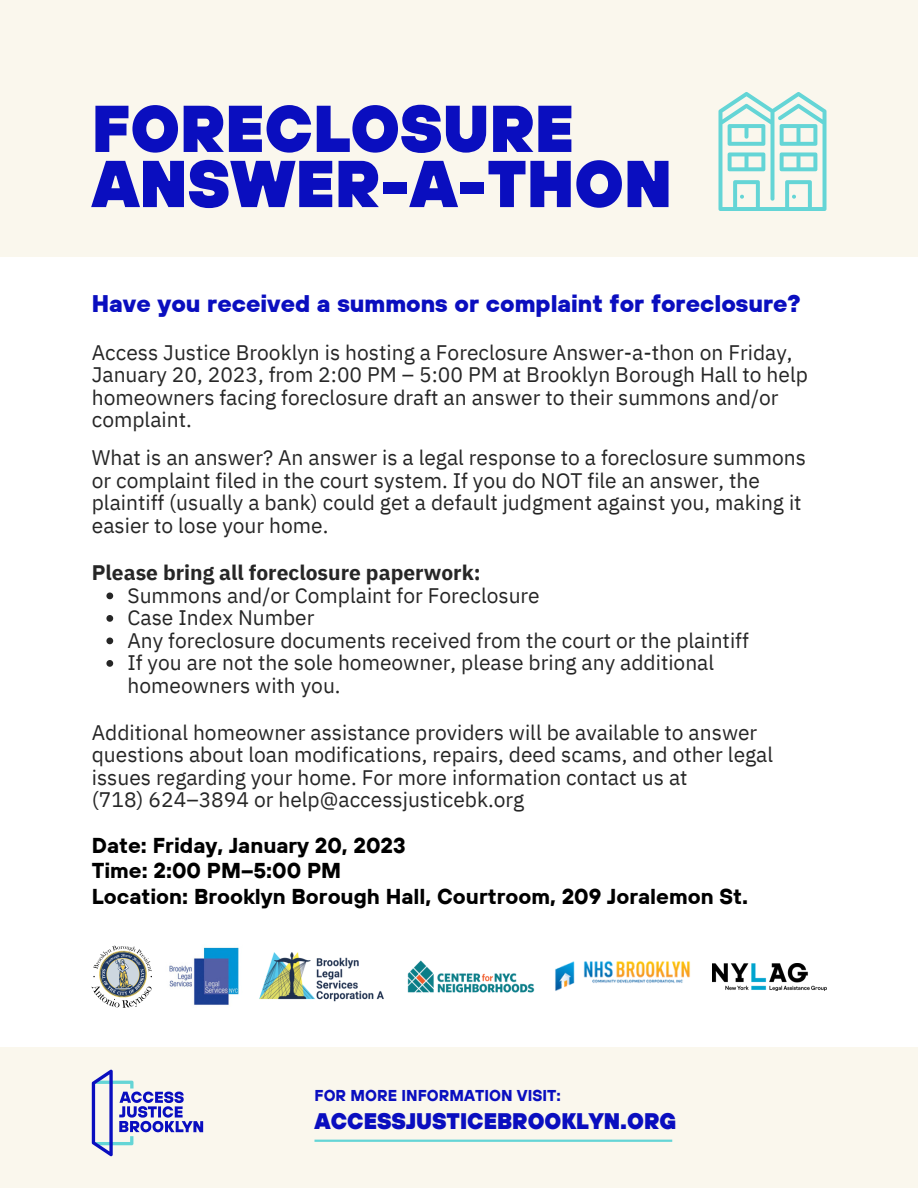
<style>
.page{position:relative;width:918px;height:1188px;background:#fff}
.page>*{position:absolute;margin:0;border:0;box-sizing:border-box;transform-origin:0 0}
.t1{font:900 66px/55.2px "TT Hoves";color:#0a0ebf}
.t2{font:800 24px "TT Hoves";color:#0a0ebf}
.t3{font:900 22.5px "TT Hoves";color:#0a0ebf}
.t4{font:700 21.45px/25.7px "TT Hoves";color:#000}
.t5{font:21px/22.5px "IBM Plex Sans";color:#262626}
.t6{font:700 21px "IBM Plex Sans";color:#262626}
.t7{font:700 15.75px "TT Hoves";color:#0a0ebf}
</style>
<div class="page">
<div style="left:0;top:0;width:918px;height:257px;background:#faf7ed"></div>
<div style="left:0;top:1048px;width:918px;height:140px;background:#faf7ed"></div>
<hr style="left:315px;top:1140px;width:357px;height:2px;background:#64d5d6">
<svg style="left:719px;top:92px;width:108px;height:119px"></svg>
<svg style="left:106px;top:593px;width:7px;height:6px"></svg>
<svg style="left:106px;top:615px;width:7px;height:7px"></svg>
<svg style="left:106px;top:638px;width:7px;height:6px"></svg>
<svg style="left:106px;top:660px;width:7px;height:7px"></svg>
<svg style="left:92px;top:1070px;width:111px;height:86px"></svg>
<img style="left:555px;top:960px;width:135px;height:31px">
<img style="left:407px;top:960px;width:128px;height:33px">
<img style="left:712px;top:963px;width:115px;height:27px">
<img style="left:259px;top:952px;width:125px;height:50px">
<img style="left:92px;top:945px;width:60px;height:63px">
<img style="left:169px;top:947px;width:70px;height:58px">
<h1 class="t1" style="left:92px;top:100px;width:582px">FORECLOSURE<br>ANSWER-A-THON</h1>
<p class="t2" style="left:92px;top:288px;width:710px">Have you received a summons or complaint for foreclosure?</p>
<p class="t5" style="left:92px;top:341px;width:718px">Access Justice Brooklyn is hosting a Foreclosure Answer-a-thon on Friday, January 20, 2023, from 2:00 PM – 5:00 PM at Brooklyn Borough Hall to help homeowners facing foreclosure draft an answer to their summons and/or complaint.</p>
<p class="t5" style="left:92px;top:446px;width:716px">What is an answer? An answer is a legal response to a foreclosure summons or complaint filed in the court system. If you do NOT file an answer, the plaintiff (usually a bank) could get a default judgment against you, making it easier to lose your home.</p>
<p class="t6" style="left:92px;top:559px;width:390px">Please bring all foreclosure paperwork:</p>
<p class="t5" style="left:128px;top:584px;width:623px">Summons and/or Complaint for Foreclosure<br>Case Index Number<br>Any foreclosure documents received from the court or the plaintiff If you are not the sole homeowner, please bring any additional homeowners with you.</p>
<p class="t5" style="left:92px;top:721px;width:683px">Additional homeowner assistance providers will be available to answer questions about loan modifications, repairs, deed scams, and other legal issues regarding your home. For more information contact us at<br>(718) 624–3894 or help@accessjusticebk.org</p>
<p class="t4" style="left:92px;top:832px;width:658px">Date: Friday, January 20, 2023<br>Time: 2:00 PM–5:00 PM<br>Location: Brooklyn Borough Hall, Courtroom, 209 Joralemon St.</p>
<p class="t7" style="left:315px;top:1085px;width:248px">FOR MORE INFORMATION VISIT:</p>
<p class="t3" style="left:315px;top:1107px;width:363px">ACCESSJUSTICEBROOKLYN.ORG</p>
</div>
